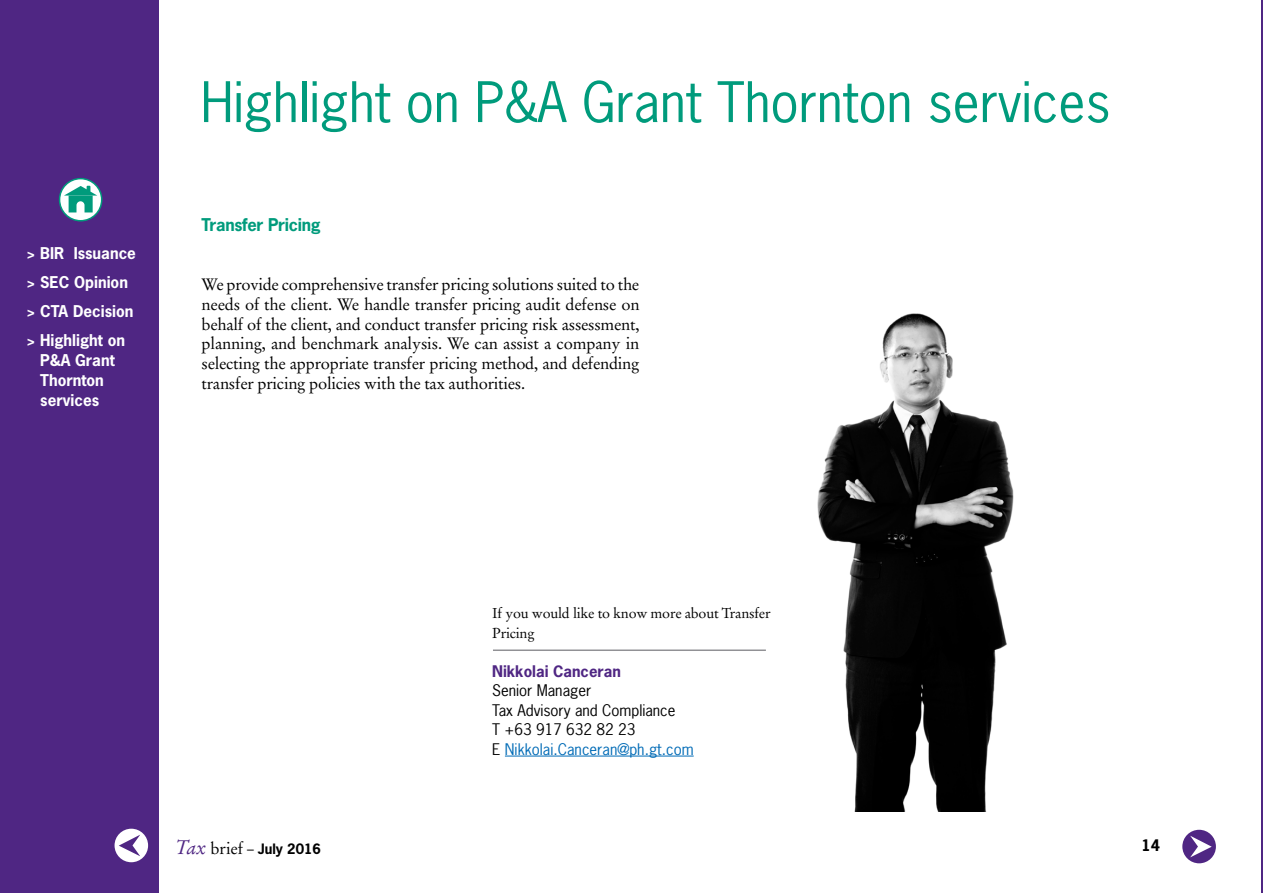
<style>
.page{position:relative;width:1263px;height:893px;background:#fff}
.page>*{position:absolute;margin:0;border:0;box-sizing:border-box;transform-origin:0 0}
.t1{font:52.5px "News Gothic Std";color:#009b7c}
.t2{font:16.5px/19.8px "Stempel Garamond LT Std";letter-spacing:-.015em;color:#000;text-align:justify}
.t3{font:700 16.5px "News Gothic";letter-spacing:-.015em;color:#009b7c}
.t4{font:700 15.3px/29.1px "News Gothic Std";color:#fff}
.t5{font:15px/19.5px "News Gothic";color:#000}
.t6{font:700 15px "News Gothic";color:#4f2683}
.t7{font:700 15px "News Gothic Std";color:#000}
.t8{font:14.25px/19.5px "Stempel Garamond LT Std";letter-spacing:-.015em;color:#000}
.t9{font:700 13.5px "News Gothic Std";color:#000}
.s1{font-family:"Stempel Garamond LT Std";font-weight:400;font-style:italic;font-size:19.5px;color:#4f2683}
.s2{font-family:"Stempel Garamond LT Std";font-weight:400;font-size:16.5px}
.s3{font-weight:400}
.s4{color:#006bb6}
</style>
<div class="page">
<hr style="left:1261px;top:0;width:2px;height:893px;background:#4f2683">
<div style="left:0;top:0;width:158px;height:893px;background:#4f2683"></div>
<svg style="left:60px;top:179px;width:42px;height:42px"></svg>
<div style="left:59px;top:178px;width:43px;height:43px;border:2px solid #009b7c;border-radius:50%"></div>
<div style="left:115px;top:829px;width:33px;height:33px;background:#fff;border-radius:50%"></div>
<svg style="left:119px;top:835px;width:21px;height:21px"></svg>
<div style="left:1182px;top:830px;width:34px;height:33px;background:#4f2683;border-radius:50%"></div>
<svg style="left:1190px;top:836px;width:22px;height:21px"></svg>
<svg style="left:64px;top:186px;width:33px;height:26px"></svg>
<hr style="left:505px;top:756px;width:189px;height:1px;background:#006bb6">
<hr style="left:493px;top:649px;width:273px;height:2px;background:#919195">
<img style="left:817px;top:313px;width:197px;height:499px">
<p class="t4" style="left:26px;top:238px;width:111px">&gt; BIR Issuance &gt; SEC Opinion &gt; CTA Decision &gt; Highlight on</p>
<p class="t4" style="left:40px;top:350px;width:76px;line-height:20px">P&amp;A Grant<br>Thornton services</p>
<h1 class="t1" style="left:201px;top:69px;width:911px">Highlight on P&amp;A Grant Thornton services</h1>
<p class="t3" style="left:202px;top:213px;width:121px">Transfer Pricing</p>
<p class="t2" style="left:202px;top:275px;width:439px">We provide comprehensive transfer pricing solutions suited to the needs of the client. We handle transfer pricing audit defense on behalf of the client, and conduct transfer pricing risk assessment, planning, and benchmark analysis. We can assist a company in selecting the appropriate transfer pricing method, and defending transfer pricing policies with the tax authorities.</p>
<p class="t9" style="left:176px;top:840px;width:147px"><span class="s1">Tax</span> <span class="s2">brief</span> <span class="s3">–</span> July 2016</p>
<p class="t8" style="left:492px;top:604px;width:280px">If you would like to know more about Transfer<br>Pricing</p>
<p class="t6" style="left:492px;top:661px;width:130px">Nikkolai Canceran</p>
<p class="t5" style="left:492px;top:681px;width:203px">Senior Manager<br>Tax Advisory and Compliance<br>T +63 917 632 82 23<br>E <span class="s4">Nikkolai.Canceran@ph.gt.com</span></p>
<p class="t7" style="left:1141px;top:835px;width:20px">14</p>
</div>
